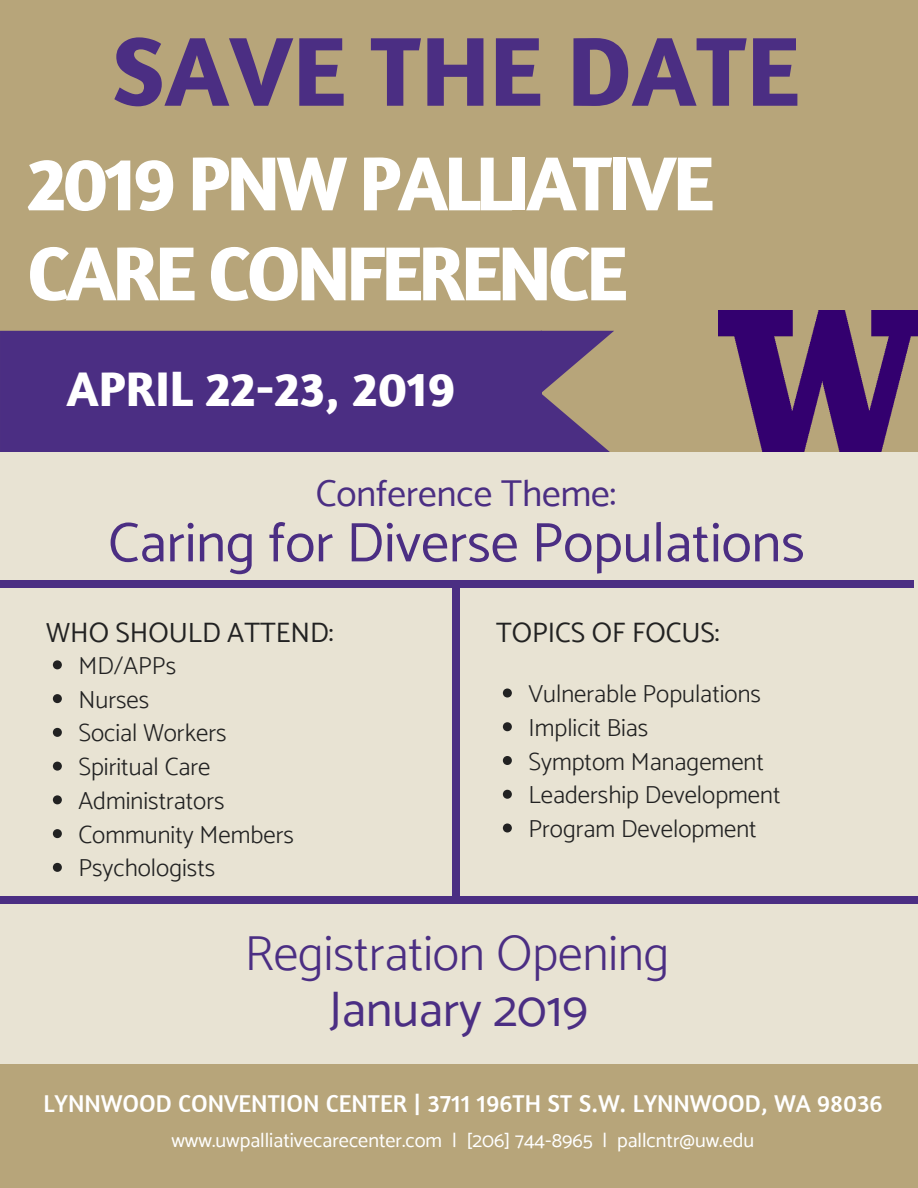
<style>
.page{position:relative;width:918px;height:1188px;background:#b7a57a}
.page>*{position:absolute;margin:0;border:0;box-sizing:border-box;transform-origin:0 0}
.t1{font:700 99.6px "Amaranth";color:#4b2e83}
.t2{font:700 77.85px/90px "Amaranth";letter-spacing:-.05em;color:#fff}
.t3{font:55.95px "Catamaran";color:#4b2e83}
.t4{font:300 49.8px "Catamaran";color:#4b2e83}
.t5{font:700 49.8px "Amaranth";color:#fff}
.t6{font:49.8px "Catamaran";color:#4b2e83}
.t7{font:37.35px "Catamaran";color:#4b2e83}
.t8{font:28.05px "Catamaran";color:#222}
.t9{font:300 24.9px/33.8px "Catamaran";color:#222}
.t10{font:24.9px "Amaranth";color:#fff}
.t11{font:20.25px "Catamaran";color:#fff}
</style>
<div class="page">
<img style="left:719px;top:310px;width:199px;height:142px">
<svg style="left:542px;top:331px;width:72px;height:121px"></svg>
<div style="left:0;top:331px;width:542px;height:121px;background:#4b2e83"></div>
<div style="left:0;top:452px;width:918px;height:612px;background:#e8e3d3"></div>
<div style="left:0;top:580px;width:22px;height:8px;background:#4b2e83"></div>
<div style="left:868px;top:580px;width:46px;height:8px;background:#4b2e83"></div>
<div style="left:20px;top:580px;width:317px;height:8px;background:#4b2e83"></div>
<div style="left:336px;top:580px;width:317px;height:8px;background:#4b2e83"></div>
<div style="left:652px;top:580px;width:218px;height:8px;background:#4b2e83"></div>
<div style="left:0;top:896px;width:44px;height:7px;background:#4b2e83"></div>
<div style="left:882px;top:896px;width:36px;height:7px;background:#4b2e83"></div>
<div style="left:43px;top:896px;width:316px;height:7px;background:#4b2e83"></div>
<div style="left:359px;top:896px;width:316px;height:7px;background:#4b2e83"></div>
<div style="left:674px;top:896px;width:209px;height:7px;background:#4b2e83"></div>
<div style="left:452px;top:584px;width:8px;height:46px;background:#4b2e83"></div>
<div style="left:452px;top:856px;width:8px;height:46px;background:#4b2e83"></div>
<div style="left:452px;top:629px;width:8px;height:229px;background:#4b2e83"></div>
<svg style="left:53px;top:660px;width:9px;height:9px"></svg>
<svg style="left:53px;top:694px;width:9px;height:9px"></svg>
<svg style="left:53px;top:728px;width:9px;height:9px"></svg>
<svg style="left:53px;top:762px;width:9px;height:9px"></svg>
<svg style="left:53px;top:795px;width:9px;height:9px"></svg>
<svg style="left:53px;top:829px;width:9px;height:9px"></svg>
<svg style="left:53px;top:863px;width:9px;height:9px"></svg>
<svg style="left:503px;top:688px;width:9px;height:10px"></svg>
<svg style="left:503px;top:722px;width:9px;height:9px"></svg>
<svg style="left:503px;top:756px;width:9px;height:9px"></svg>
<svg style="left:503px;top:790px;width:9px;height:9px"></svg>
<svg style="left:503px;top:824px;width:9px;height:8px"></svg>
<h1 class="t1" style="left:112px;top:9px;width:688px">SAVE THE DATE</h1>
<h2 class="t2" style="left:27px;top:137px;width:688px">2019 PNW PALLIATIVE<br>CARE CONFERENCE</h2>
<h3 class="t5" style="left:66px;top:358px;width:391px">APRIL 22-23, 2019</h3>
<h3 class="t7" style="left:316px;top:472px;width:302px">Conference Theme:</h3>
<h3 class="t3" style="left:108px;top:509px;width:698px">Caring for Diverse Populations</h3>
<p class="t8" style="left:46px;top:616px;width:289px">WHO SHOULD ATTEND:</p>
<p class="t8" style="left:496px;top:616px;width:225px">TOPICS OF FOCUS:</p>
<p class="t9" style="left:78px;top:648px;width:217px">MD/APPs<br>Nurses<br>Social Workers<br>Spiritual Care<br>Administrators<br>Community Members<br>Psychologists</p>
<p class="t9" style="left:528px;top:677px;width:254px">Vulnerable Populations<br>Implicit Bias<br>Symptom Management<br>Leadership Development<br>Program Development</p>
<h3 class="t4" style="left:245px;top:923px;width:426px">Registration Opening</h3>
<h3 class="t6" style="left:329px;top:980px;width:260px">January 2019</h3>
<p class="t10" style="left:44px;top:1087px;width:841px">LYNNWOOD CONVENTION CENTER | 3711 196TH ST S.W. LYNNWOOD, WA 98036</p>
<p class="t11" style="left:171px;top:1129px;width:584px">www.uwpalliativecarecenter.com | [206] 744-8965 | pallcntr@uw.edu</p>
</div>
